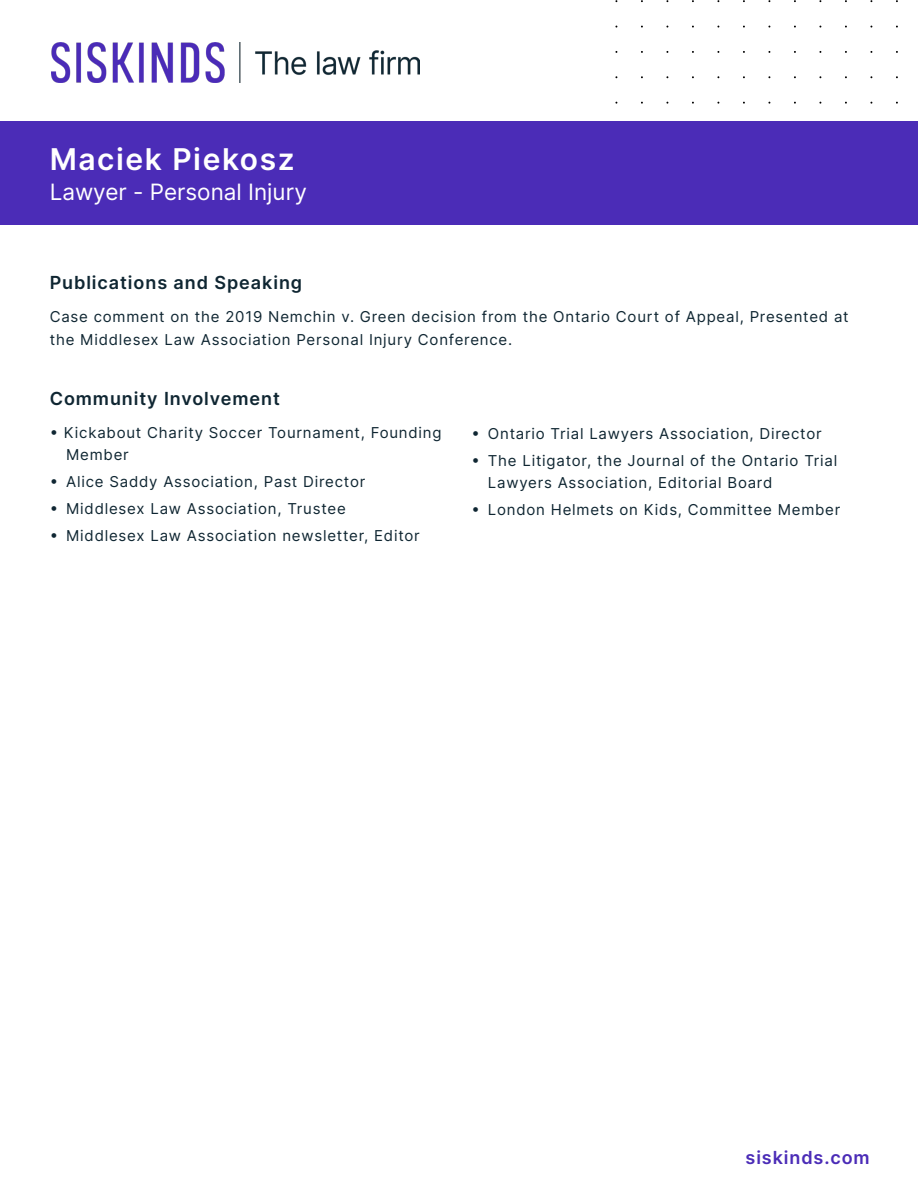
<style>
.page{position:relative;width:918px;height:1188px;background:#fff}
.page>*{position:absolute;margin:0;border:0;box-sizing:border-box;transform-origin:0 0}
.t1{font:600 30px "Inter";letter-spacing:.05em;color:#fff}
.t2{font:22.5px "Inter";color:#fff}
.Main_copy{font:600 18px "Inter";letter-spacing:.05em;color:#0f2632}
.t3{font:600 18px "Inter";letter-spacing:.05em;color:#4b2cb7}
.Main_copy-2{font:15px/22.5px "Inter";letter-spacing:.05em;color:#0f2632}
</style>
<div class="page">
<div style="left:0;top:121px;width:918px;height:104px;background:#4b2cb7"></div>
<img style="left:51px;top:43px;width:369px;height:39px">
<p class="t1" style="left:50px;top:137px;width:247px">Maciek Piekosz</p>
<p class="t2" style="left:50px;top:175px;width:259px">Lawyer - Personal Injury</p>
<p class="Main_copy" style="left:50px;top:269px;width:254px">Publications and Speaking</p>
<p class="Main_copy-2" style="left:50px;top:305px;width:801px">Case comment on the 2019 Nemchin v. Green decision from the Ontario Court of Appeal, Presented at the Middlesex Law Association Personal Injury Conference.</p>
<p class="Main_copy" style="left:50px;top:385px;width:232px">Community Involvement</p>
<p class="Main_copy-2" style="left:66px;top:421px;width:377px;text-indent:-16px">• Kickabout Charity Soccer Tournament, Founding<br>Member</p>
<p class="Main_copy-2" style="left:50px;top:470px;width:317px">• Alice Saddy Association, Past Director</p>
<p class="Main_copy-2" style="left:50px;top:497px;width:298px">• Middlesex Law Association, Trustee</p>
<p class="Main_copy-2" style="left:50px;top:524px;width:372px">• Middlesex Law Association newsletter, Editor</p>
<p class="Main_copy-2" style="left:471px;top:422px;width:352px">• Ontario Trial Lawyers Association, Director</p>
<p class="Main_copy-2" style="left:488px;top:449px;width:351px;text-indent:-16px">• The Litigator, the Journal of the Ontario Trial<br>Lawyers Association, Editorial Board</p>
<p class="Main_copy-2" style="left:471px;top:498px;width:370px">• London Helmets on Kids, Committee Member</p>
<p class="t3" style="left:746px;top:1144px;width:126px">siskinds.com</p>
</div>
